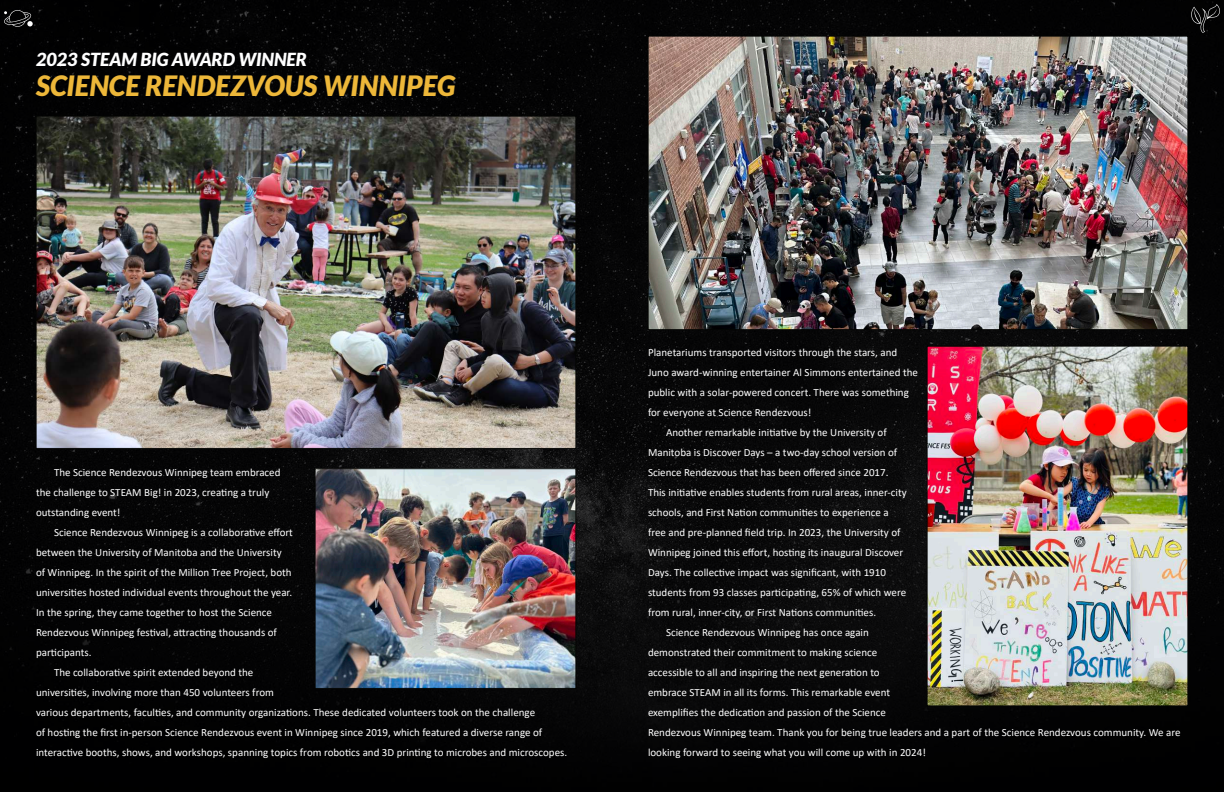
<style>
.page{position:relative;width:1224px;height:792px;background:#000001}
.page>*{position:absolute;margin:0;border:0;box-sizing:border-box;transform-origin:0 0}
.t1{font:italic 900 28px "Lato";color:#edb739}
.t2{font:italic 900 18px "Lato";color:#fff}
.t3{font:11px/20px "Calibri";color:#fff}
</style>
<div class="page">
<svg style="left:4px;top:10px;width:29px;height:17px"></svg>
<img style="left:650px;top:38px;width:536px;height:290px">
<div style="left:648px;top:36px;width:540px;height:294px;border:1px solid #040503"></div>
<img style="left:929px;top:348px;width:257px;height:356px">
<div style="left:927px;top:346px;width:261px;height:360px;border:1px solid #040503"></div>
<svg style="left:1191px;top:4px;width:29px;height:29px"></svg>
<img style="left:38px;top:118px;width:536px;height:329px">
<img style="left:317px;top:471px;width:257px;height:216px">
<div style="left:315px;top:469px;width:261px;height:220px;border:1px solid #040503"></div>
<h2 class="t2" style="left:36px;top:49px;width:273px">2023 STEAM BIG AWARD WINNER</h2>
<h1 class="t1" style="left:36px;top:69px;width:421px">SCIENCE RENDEZVOUS WINNIPEG</h1>
<p class="t3" style="left:36px;top:462px;width:246px;text-indent:18px">The Science Rendezvous Winnipeg team embraced the challenge to STEAM Big! in 2023, creating a truly outstanding event!</p>
<p class="t3" style="left:54px;top:522px;width:241px">Science Rendezvous Winnipeg is a collaborative effort</p>
<p class="t3" style="left:36px;top:542px;width:247px">between the University of Manitoba and the University</p>
<p class="t3" style="left:36px;top:562px;width:257px">of Winnipeg. In the spirit of the Million Tree Project, both</p>
<p class="t3" style="left:36px;top:582px;width:258px">universities hosted individual events throughout the year.</p>
<p class="t3" style="left:36px;top:602px;width:238px">In the spring, they came together to host the Science</p>
<p class="t3" style="left:36px;top:622px;width:243px">Rendezvous Winnipeg festival, attracting thousands of</p>
<p class="t3" style="left:36px;top:642px;width:57px">participants.</p>
<p class="t3" style="left:54px;top:662px;width:201px">The collaborative spirit extended beyond the</p>
<p class="t3" style="left:36px;top:682px;width:239px">universities, involving more than 450 volunteers from</p>
<p class="t3" style="left:36px;top:702px;width:501px">various departments, faculties, and community organizations. These dedicated volunteers took on the challenge</p>
<p class="t3" style="left:36px;top:722px;width:508px">of hosting the first in-person Science Rendezvous event in Winnipeg since 2019, which featured a diverse range of</p>
<p class="t3" style="left:36px;top:742px;width:533px">interactive booths, shows, and workshops, spanning topics from robotics and 3D printing to microbes and microscopes.</p>
<p class="t3" style="left:648px;top:342px;width:251px">Planetariums transported visitors through the stars, and</p>
<p class="t3" style="left:648px;top:362px;width:271px">Juno award-winning entertainer Al Simmons entertained the</p>
<p class="t3" style="left:648px;top:382px;width:262px">public with a solar-powered concert. There was something</p>
<p class="t3" style="left:648px;top:402px;width:165px">for everyone at Science Rendezvous!</p>
<p class="t3" style="left:666px;top:422px;width:222px">Another remarkable initiative by the University of</p>
<p class="t3" style="left:648px;top:442px;width:251px">Manitoba is Discover Days – a two-day school version of</p>
<p class="t3" style="left:648px;top:462px;width:242px">Science Rendezvous that has been offered since 2017.</p>
<p class="t3" style="left:648px;top:482px;width:260px">This initiative enables students from rural areas, inner-city</p>
<p class="t3" style="left:648px;top:502px;width:242px">schools, and First Nation communities to experience a</p>
<p class="t3" style="left:648px;top:522px;width:254px">free and pre-planned field trip. In 2023, the University of</p>
<p class="t3" style="left:648px;top:542px;width:257px">Winnipeg joined this effort, hosting its inaugural Discover</p>
<p class="t3" style="left:648px;top:562px;width:240px">Days. The collective impact was significant, with 1910</p>
<p class="t3" style="left:648px;top:582px;width:260px">students from 93 classes participating, 65% of which were</p>
<p class="t3" style="left:648px;top:602px;width:230px">from rural, inner-city, or First Nations communities.</p>
<p class="t3" style="left:666px;top:622px;width:204px">Science Rendezvous Winnipeg has once again</p>
<p class="t3" style="left:648px;top:642px;width:231px">demonstrated their commitment to making science</p>
<p class="t3" style="left:648px;top:662px;width:233px">accessible to all and inspiring the next generation to</p>
<p class="t3" style="left:648px;top:682px;width:244px">embrace STEAM in all its forms. This remarkable event</p>
<p class="t3" style="left:648px;top:702px;width:240px">exemplifies the dedication and passion of the Science</p>
<p class="t3" style="left:648px;top:722px;width:534px">Rendezvous Winnipeg team. Thank you for being true leaders and a part of the Science Rendezvous community. We are</p>
<p class="t3" style="left:648px;top:742px;width:279px">looking forward to seeing what you will come up with in 2024!</p>
</div>
